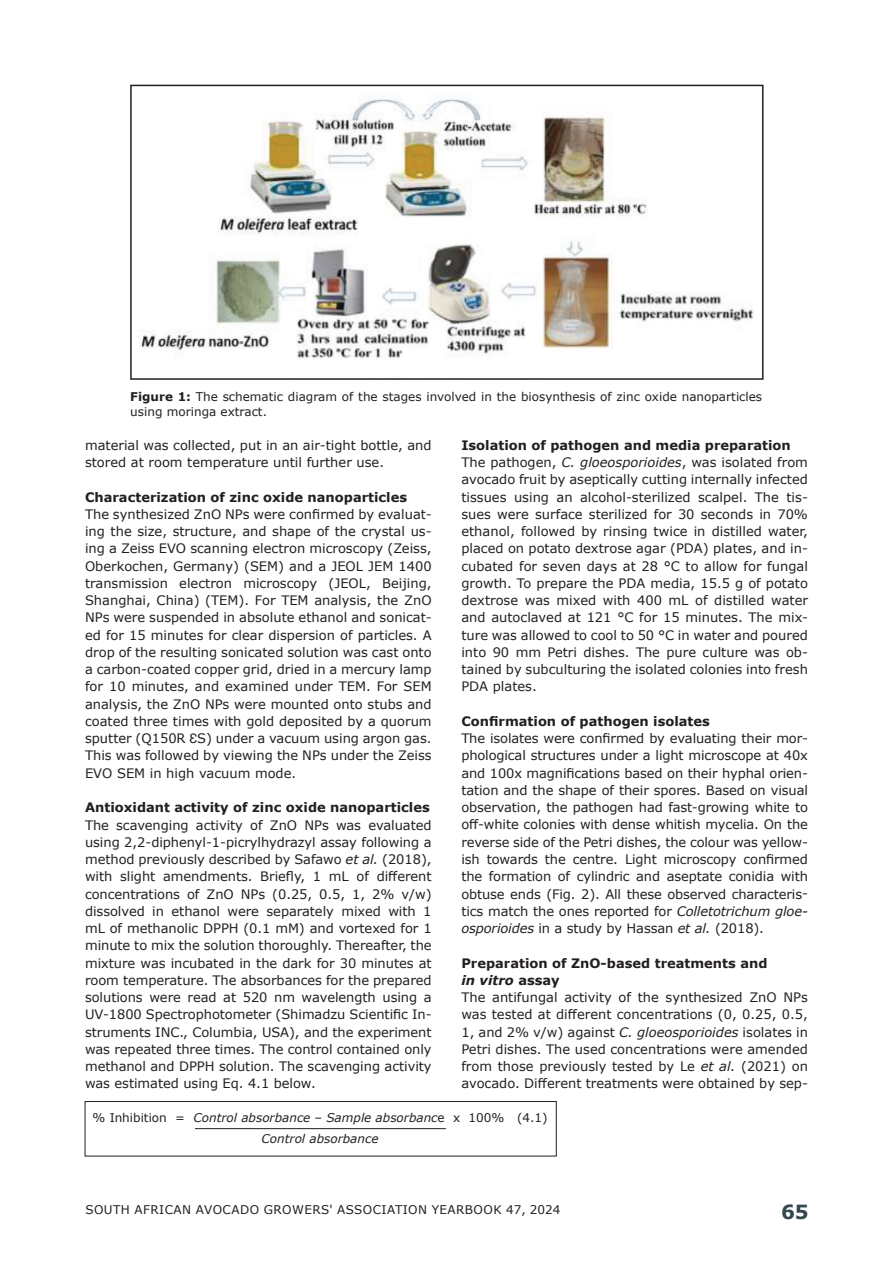
<style>
.page{position:relative;width:893px;height:1263px;background:#fff}
.page>*{position:absolute;margin:0;border:0;box-sizing:border-box;transform-origin:0 0}
.t1{font:700 19.5px "Verdana";color:#35474f}
.t2{font:13.05px/17.2px "Verdana";color:#231f20}
.t3{font:700 13.05px "Verdana";color:#231f20}
.t4{font:12px/15px "Verdana";color:#231f20}
.t5{font:italic 12px/21.5px "Verdana";color:#231f20;text-align:center}
.t6{font:12px "Verdana";letter-spacing:.035em;color:#231f20}
.s1{font-weight:700}
.s2{font-style:italic}
.s3{font-weight:700;font-style:italic}
.s4{font-family:"Arial"}
.s5{font-style:normal}
</style>
<div class="page">
<img style="left:139px;top:98px;width:615px;height:260px">
<div style="left:130px;top:85px;width:633px;height:295px;border:2px solid #231f20"></div>
<div style="left:85px;top:1101px;width:472px;height:55px;border:1px solid #231f20"></div>
<hr style="left:195px;top:1128px;width:251px;height:1px;background:#231f20">
<p class="t4" style="left:130px;top:389px;width:633px"><span class="s1">Figure 1:</span> The schematic diagram of the stages involved in the biosynthesis of zinc oxide nanoparticles using moringa extract.</p>
<p class="t2" style="left:461px;top:436px;width:348px"><span class="s1">Isolation of pathogen and media preparation </span>The pathogen, <span class="s2">C. gloeosporioides</span>, was isolated from avocado fruit by aseptically cutting internally infected tissues using an alcohol-sterilized scalpel. The tis&shy;sues were surface sterilized for 30 seconds in 70% ethanol, followed by rinsing twice in distilled water, placed on potato dextrose agar (PDA) plates, and in&shy;cubated for seven days at 28 °C to allow for fungal growth. To prepare the PDA media, 15.5 g of potato dextrose was mixed with 400 mL of distilled water and autoclaved at 121 °C for 15 minutes. The mix&shy;ture was allowed to cool to 50 °C in water and poured into 90 mm Petri dishes. The pure culture was ob&shy;tained by subculturing the isolated colonies into fresh PDA plates.</p>
<p class="t3" style="left:461px;top:712px;width:250px">Confirmation of pathogen isolates</p>
<p class="t2" style="left:461px;top:730px;width:348px;text-align:justify">The isolates were confirmed by evaluating their mor&shy;phological structures under a light microscope at 40x and 100x magnifications based on their hyphal orien&shy;tation and the shape of their spores. Based on visual observation, the pathogen had fast-growing white to off-white colonies with dense whitish mycelia. On the reverse side of the Petri dishes, the colour was yellow&shy;ish towards the centre. Light microscopy confirmed the formation of cylindric and aseptate conidia with obtuse ends (Fig. 2). All these observed characteris&shy;tics match the ones reported for <span class="s2">Colletotrichum gloe&shy;osporioides</span> in a study by Hassan <span class="s2">et al.</span> (2018).</p>
<p class="t2" style="left:461px;top:954px;width:348px"><span class="s1">Preparation of ZnO-based treatments and<br></span><span class="s3">in vitro</span> <span class="s1">assay<br></span>The antifungal activity of the synthesized ZnO NPs was tested at different concentrations (0, 0.25, 0.5, 1, and 2% v/w) against <span class="s2">C. gloeosporioides</span> isolates in Petri dishes. The used concentrations were amended from those previously tested by Le <span class="s2">et al.</span> (2021) on avocado. Different treatments were obtained by sep-</p>
<p class="t2" style="left:85px;top:436px;width:348px">material was collected, put in an air-tight bottle, and stored at room temperature until further use.</p>
<p class="t3" style="left:85px;top:488px;width:324px">Characterization of zinc oxide nanoparticles</p>
<p class="t2" style="left:85px;top:505px;width:348px;text-align:justify">The synthesized ZnO NPs were confirmed by evaluat&shy;ing the size, structure, and shape of the crystal us&shy;ing a Zeiss EVO scanning electron microscopy (Zeiss, Oberkochen, Germany) (SEM) and a JEOL JEM 1400 transmission electron microscopy (JEOL, Beijing, Shanghai, China) (TEM). For TEM analysis, the ZnO NPs were suspended in absolute ethanol and sonicat&shy;ed for 15 minutes for clear dispersion of particles. A drop of the resulting sonicated solution was cast onto a carbon-coated copper grid, dried in a mercury lamp for 10 minutes, and examined under TEM. For SEM analysis, the ZnO NPs were mounted onto stubs and coated three times with gold deposited by a quorum sputter (Q150R <span class="s4">Ԑ</span>S) under a vacuum using argon gas.<br>This was followed by viewing the NPs under the Zeiss EVO SEM in high vacuum mode.</p>
<p class="t3" style="left:85px;top:798px;width:346px">Antioxidant activity of zinc oxide nanoparticles</p>
<p class="t2" style="left:85px;top:816px;width:348px;text-align:justify">The scavenging activity of ZnO NPs was evaluated using 2,2-diphenyl-1-picrylhydrazyl assay following a method previously described by Safawo <span class="s2">et al.</span> (2018), with slight amendments. Briefly, 1 mL of different concentrations of ZnO NPs (0.25, 0.5, 1, 2% v/w) dissolved in ethanol were separately mixed with 1 mL of methanolic DPPH (0.1 mM) and vortexed for 1 minute to mix the solution thoroughly. Thereafter, the mixture was incubated in the dark for 30 minutes at room temperature. The absorbances for the prepared solutions were read at 520 nm wavelength using a UV-1800 Spectrophotometer (Shimadzu Scientific In&shy;struments INC., Columbia, USA), and the experiment was repeated three times. The control contained only methanol and DPPH solution. The scavenging activity was estimated using Eq. 4.1 below.</p>
<p class="t5" style="left:93px;top:1106px;width:456px"><span class="s5">% Inhibition =</span> Control absorbance – Sample absorbanc<span class="s5">e x 100% (4.1)<br></span>Control absorbance</p>
<p class="t6" style="left:85px;top:1201px;width:476px">SOUTH AFRICAN AVOCADO GROWERS' ASSOCIATION YEARBOOK 47, 2024</p>
<h1 class="t1" style="left:781px;top:1198px;width:29px">65</h1>
</div>
